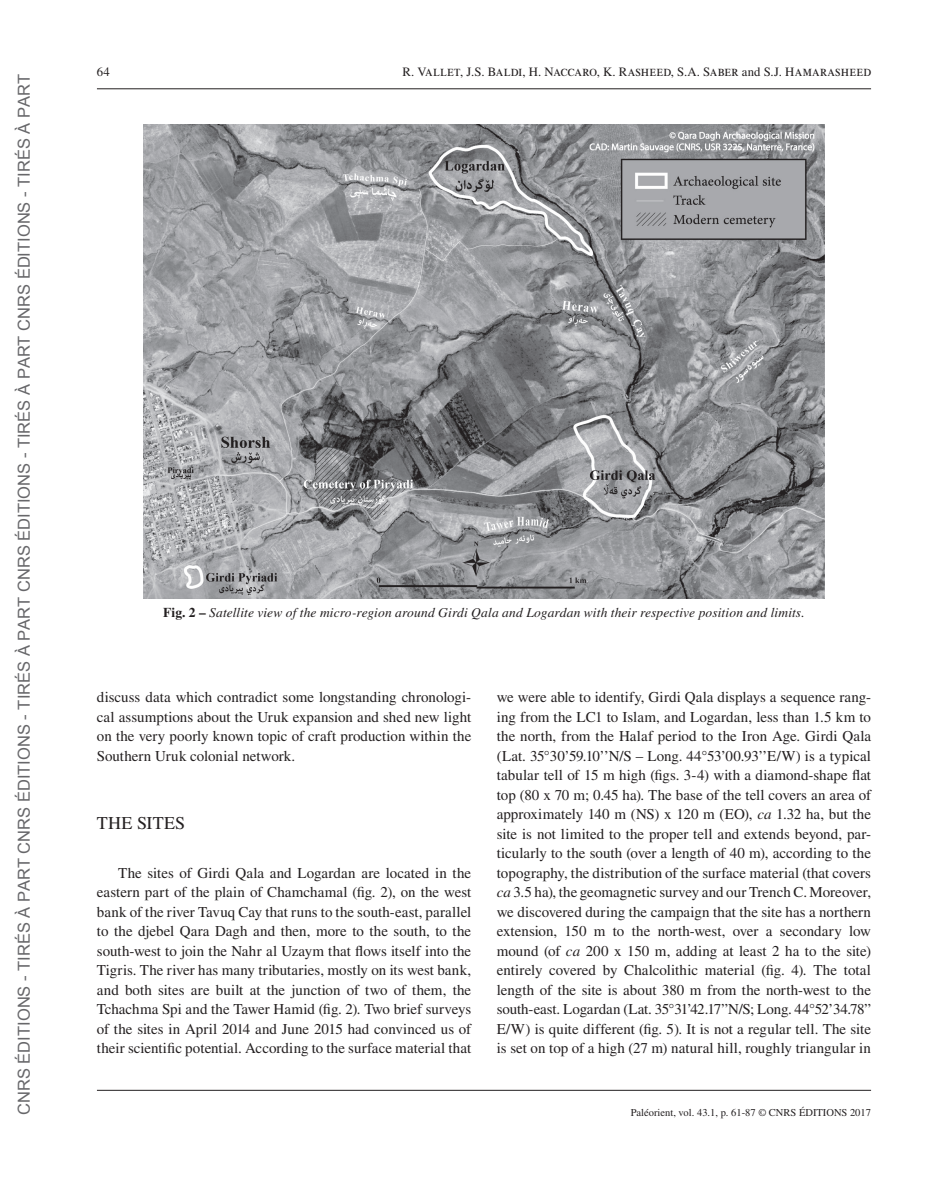
<style>
.page{position:relative;width:934px;height:1189px;background:#fff}
.page>*{position:absolute;margin:0;border:0;box-sizing:border-box;transform-origin:0 0}
.t1{font:18px "Times LT Std";letter-spacing:.015em;color:#231f20}
.t2{font:16.5px "Arial";color:#67676a}
.t3{font:15px/19.5px "Times LT Std";letter-spacing:-.005em;color:#231f20;text-align:justify}
.t4{font:14.85px "Times LT Std";letter-spacing:.005em;color:#231f20;scale:.94 1}
.t5{font:italic 13.5px "Times LT Std";letter-spacing:.01em;color:#231f20}
.t6{font:12.75px "Times LT Std";color:#231f20}
.t7{font:10.5px "Times LT Std";color:#231f20}
.s1{font-size:12.75px}
.s2{font-weight:700;font-style:normal}
.s3{font-style:italic}
</style>
<div class="page">
<hr style="left:97px;top:88px;width:774px;height:1px;background:#231f20">
<hr style="left:97px;top:1090px;width:774px;height:1px;background:#231f20">
<img style="left:144px;top:124px;width:680px;height:475px">
<p class="t2" style="left:15px;top:1115px;width:1042px;rotate:-90deg">CNRS ÉDITIONS - TIRÉS À PART CNRS ÉDITIONS - TIRÉS À PART CNRS ÉDITIONS - TIRÉS À PART CNRS ÉDITIONS - TIRÉS À PART</p>
<p class="t6" style="left:97px;top:67px;width:15px">64</p>
<p class="t4" style="left:402px;top:65px;width:500px"><span class="s1">R. V</span>allet<span class="s1">, J.S. B</span>aldi<span class="s1">, H. N</span>accaro<span class="s1">, K. R</span>asheed<span class="s1">, S.A. S</span>aber <span class="s1">and S.J. H</span>amarasheed</p>
<p class="t5" style="left:163px;top:607px;width:643px"><span class="s2">Fig. 2 –</span> Satellite view of the micro-region around Girdi Qala and Logardan with their respective position and limits.</p>
<p class="t3" style="left:97px;top:689px;width:376px">discuss data which contradict some longstanding chronologi&shy;cal assumptions about the Uruk expansion and shed new light on the very poorly known topic of craft production within the Southern Uruk colonial network.</p>
<p class="t1" style="left:97px;top:816px;width:90px">THE SITES</p>
<p class="t3" style="left:97px;top:864px;width:376px;text-indent:21px">The sites of Girdi Qala and Logardan are located in the eastern part of the plain of Chamchamal (fig. 2), on the west bank of the river Tavuq Cay that runs to the south-east, parallel to the djebel Qara Dagh and then, more to the south, to the south-west to join the Nahr al Uzaym that flows itself into the Tigris. The river has many tributaries, mostly on its west bank, and both sites are built at the junction of two of them, the Tchachma Spi and the Tawer Hamid (fig. 2). Two brief surveys of the sites in April 2014 and June 2015 had convinced us of their scientific potential. According to the surface material that</p>
<p class="t3" style="left:497px;top:689px;width:376px">we were able to identify, Girdi Qala displays a sequence rang&shy;ing from the LC1 to Islam, and Logardan, less than 1.5 km to the north, from the Halaf period to the Iron Age. Girdi Qala (Lat. 35°30’59.10’’N/S – Long. 44°53’00.93’’E/W) is a typical tabular tell of 15 m high (figs. 3-4) with a diamond-shape flat top (80 x 70 m; 0.45 ha). The base of the tell covers an area of approximately 140 m (NS) x 120 m (EO), <span class="s3">ca</span> 1.32 ha, but the site is not limited to the proper tell and extends beyond, par&shy;ticularly to the south (over a length of 40 m), according to the topography, the distribution of the surface material (that covers <span class="s3">ca</span> 3.5 ha), the geomagnetic survey and our Trench C. Moreover, we discovered during the campaign that the site has a northern extension, 150 m to the north-west, over a secondary low mound (of <span class="s3">ca</span> 200 x 150 m, adding at least 2 ha to the site) entirely covered by Chalcolithic material (fig. 4). The total length of the site is about 380 m from the north-west to the south-east. Logardan (Lat. 35°31’42.17”N/S; Long. 44°52’34.78” E/W) is quite different (fig. 5). It is not a regular tell. The site is set on top of a high (27 m) natural hill, roughly triangular in</p>
<p class="t7" style="left:631px;top:1109px;width:242px">Paléorient, vol. 43.1, p. 61-87 © CNRS ÉDITIONS 2017</p>
</div>
